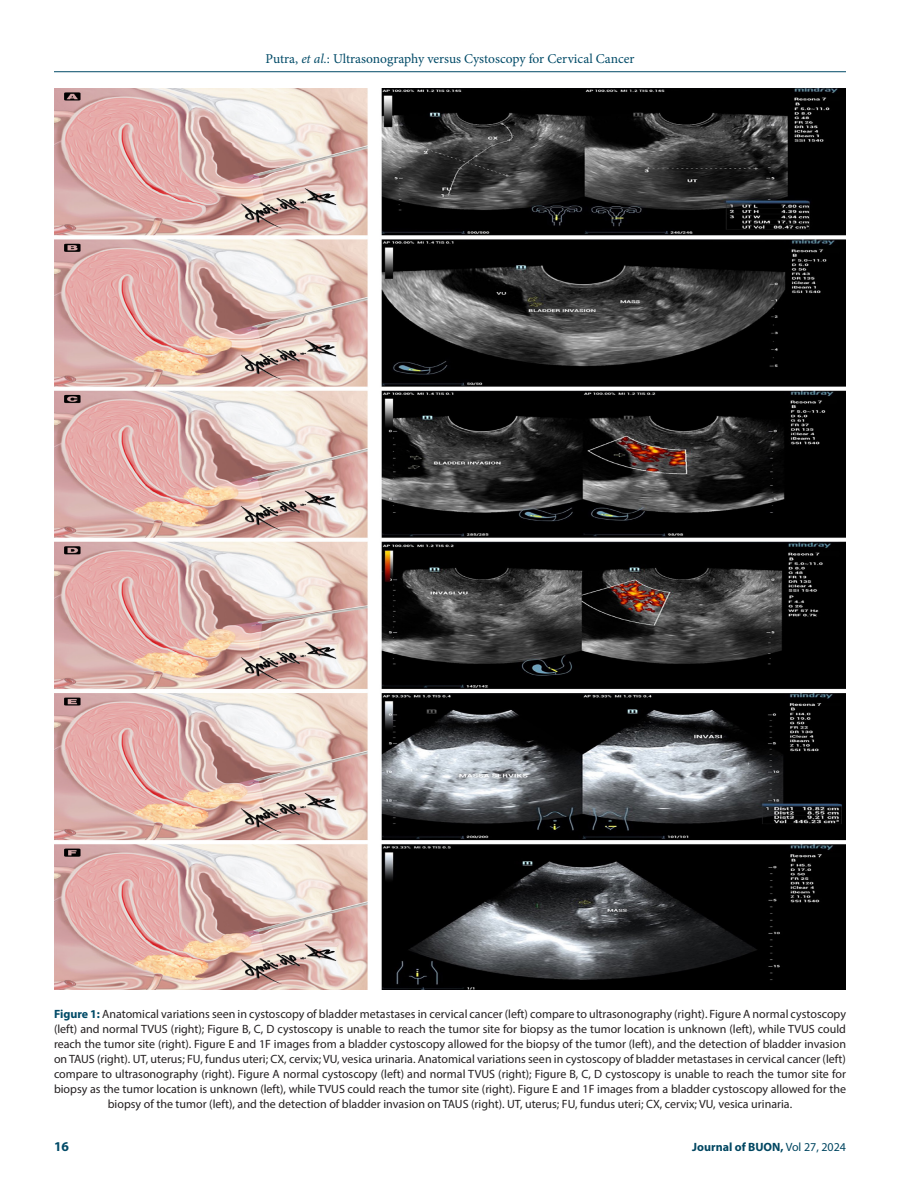
<style>
.page{position:relative;width:918px;height:1188px;background:#fff}
.page>*{position:absolute;margin:0;border:0;box-sizing:border-box;transform-origin:0 0}
.t1{font:13.5px "Minion Pro";color:#004a67}
.t2{font:700 13.5px "Myriad Pro";color:#004a67}
.FIG_Caption{font:12px/15px "Myriad Pro";color:#231f20;text-align:center}
.t3{font:700 12px "Myriad Pro";color:#004661}
.s1{font-style:italic}
.s2{font-weight:700;color:#004a67}
.s3{font-weight:400}
</style>
<div class="page">
<hr style="left:54px;top:71px;width:792px;height:1px;background:#004a67">
<img style="left:54px;top:88px;width:792px;height:902px">
<p class="t1" style="left:265px;top:50px;width:371px">Putra, <span class="s1">et al.</span>: Ultrasonography versus Cystoscopy for Cervical Cancer</p>
<p class="FIG_Caption" style="left:54px;top:1006px;width:794px"><span class="s2">Figure 1:</span> Anatomical variations seen in cystoscopy of bladder metastases in cervical cancer (left) compare to ultrasonography (right). Figure A normal cystoscopy (left) and normal TVUS (right); Figure B, C, D cystoscopy is unable to reach the tumor site for biopsy as the tumor location is unknown (left), while TVUS could reach the tumor site (right). Figure E and 1F images from a bladder cystoscopy allowed for the biopsy of the tumor (left), and the detection of bladder invasion on TAUS (right). UT, uterus; FU, fundus uteri; CX, cervix; VU, vesica urinaria. Anatomical variations seen in cystoscopy of bladder metastases in cervical cancer (left) compare to ultrasonography (right). Figure A normal cystoscopy (left) and normal TVUS (right); Figure B, C, D cystoscopy is unable to reach the tumor site for biopsy as the tumor location is unknown (left), while TVUS could reach the tumor site (right). Figure E and 1F images from a bladder cystoscopy allowed for the biopsy of the tumor (left), and the detection of bladder invasion on TAUS (right). UT, uterus; FU, fundus uteri; CX, cervix; VU, vesica urinaria.</p>
<p class="t2" style="left:54px;top:1137px;width:16px">16</p>
<p class="t3" style="left:692px;top:1139px;width:155px">Journal of BUON, <span class="s3">Vol 27, 2024</span></p>
</div>
